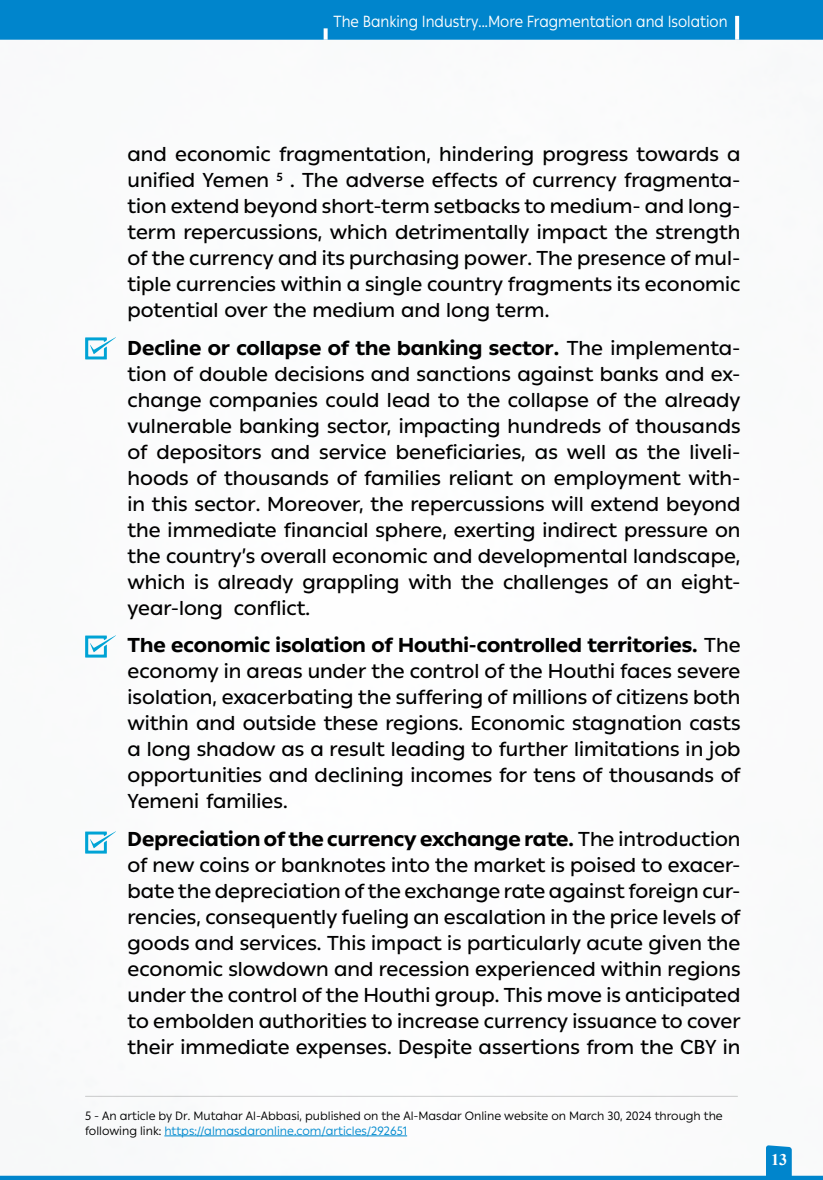
<style>
.page{position:relative;width:823px;height:1180px;background:#fff}
.page>*{position:absolute;margin:0;border:0;box-sizing:border-box;transform-origin:0 0}
.t1{font:500 20px/26px "Ping AR+LT";color:#000;text-align:justify}
.t2{font:700 16.2px "Times New Roman";color:#fff}
.t3{font:16px "Ping AR+LT";color:#fff;scale:.9 1}
.t4{font:12px/15px "Ping AR+LT";color:#000}
.s1{font-weight:800}
.s2{color:#008acf}
</style>
<div class="page">
<div style="left:0;top:0;width:822px;height:40px;background:#0085cc"></div>
<svg style="left:323px;top:28px;width:4px;height:12px"></svg>
<svg style="left:734px;top:16px;width:4px;height:24px"></svg>
<hr style="left:164px;top:1135px;width:243px;height:1px;background:#008acf">
<hr style="left:85px;top:1095px;width:652px;height:1px;background:#000">
<svg style="left:85px;top:337px;width:31px;height:22px"></svg>
<svg style="left:85px;top:635px;width:31px;height:22px"></svg>
<svg style="left:85px;top:831px;width:31px;height:22px"></svg>
<svg style="left:0;top:1145px;width:822px;height:34px"></svg>
<p class="t3" style="left:333px;top:12px;width:439px">The Banking Industry...More Fragmentation and Isolation</p>
<p class="t1" style="left:127px;top:141px;width:614px">and economic fragmentation, hindering progress towards a unified Yemen <sup>5</sup> . The adverse effects of currency fragmenta&shy;tion extend beyond short-term setbacks to medium- and long&shy;term repercussions, which detrimentally impact the strength of the currency and its purchasing power. The presence of mul&shy;tiple currencies within a single country fragments its economic potential over the medium and long term.</p>
<p class="t1" style="left:127px;top:335px;width:614px"><span class="s1">Decline or collapse of the banking sector.</span> The implementa&shy;tion of double decisions and sanctions against banks and ex&shy;change companies could lead to the collapse of the already vulnerable banking sector, impacting hundreds of thousands of depositors and service beneficiaries, as well as the liveli&shy;hoods of thousands of families reliant on employment with&shy;in this sector. Moreover, the repercussions will extend beyond the immediate financial sphere, exerting indirect pressure on the country’s overall economic and developmental landscape, which is already grappling with the challenges of an eight&shy;year-long conflict.</p>
<p class="t1" style="left:127px;top:632px;width:614px"><span class="s1">The economic isolation of Houthi-controlled territories.</span> The economy in areas under the control of the Houthi faces severe isolation, exacerbating the suffering of millions of citizens both within and outside these regions. Economic stagnation casts a long shadow as a result leading to further limitations in job opportunities and declining incomes for tens of thousands of Yemeni families.</p>
<p class="t1" style="left:127px;top:825px;width:614px"><span class="s1">Depreciation of the currency exchange rate.</span> The introduction of new coins or banknotes into the market is poised to exacer&shy;bate the depreciation of the exchange rate against foreign cur&shy;rencies, consequently fueling an escalation in the price levels of goods and services. This impact is particularly acute given the economic slowdown and recession experienced within regions under the control of the Houthi group. This move is anticipated to embolden authorities to increase currency issuance to cover their immediate expenses. Despite assertions from the CBY in</p>
<p class="t4" style="left:85px;top:1107px;width:638px">5 - An article by Dr. Mutahar Al-Abbasi, published on the Al-Masdar Online website on March 30, 2024 through the following link: <span class="s2">https://almasdaronline.com/articles/292651</span></p>
<p class="t2" style="left:770px;top:1147px;width:18px">13</p>
</div>
